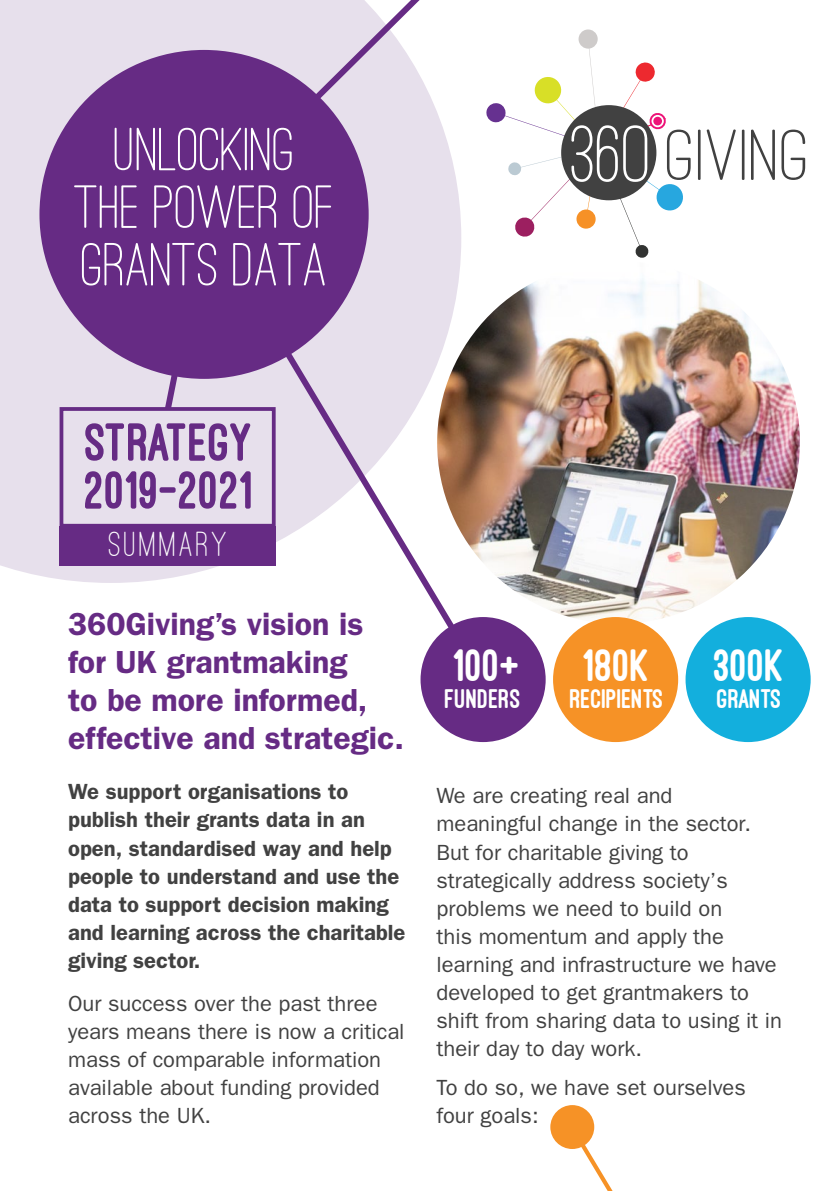
<style>
.page{position:relative;width:840px;height:1191px;background:#fff}
.page>*{position:absolute;margin:0;border:0;box-sizing:border-box;transform-origin:0 0}
.Body_text{font:500 63px "Ostrich Sans Rounded";color:#fff}
.Heading_1{font:800 55.4px "Ostrich Sans";color:#662b84}
.Big_chart_number{font:800 47px "Ostrich Sans";color:#fff}
.Heading_1-2{font:500 36px "Ostrich Sans Rounded";letter-spacing:.08em;color:#fff}
.Intro_Paragraph{font:600 32px/38px "Franklin Gothic";color:#662b84}
.Big_chart_number-2{font:800 28px "Ostrich Sans";color:#fff}
.Body_text-2{font:22px/28px "Franklin Gothic";color:#414141}
.Intro_Paragraph-2{font:600 22px/28px "Franklin Gothic";color:#414141}
.Intro_Paragraph-3{font:22px/28px "Franklin Gothic";color:#414141}
</style>
<div class="page">
<img style="left:437px;top:261px;width:362px;height:362px;border-radius:181px">
<svg style="left:0;top:0;width:460px;height:583px;background:#e8e1ec"></svg>
<svg style="left:153px;top:371px;width:43px;height:36px"></svg>
<svg style="left:197px;top:0;width:245px;height:207px;background:#e5deeb"></svg>
<div style="left:61px;top:409px;width:212px;height:117px;background:#e7e0ec"></div>
<div style="left:60px;top:407px;width:215px;height:120px;border:4px solid #662b84"></div>
<div style="left:60px;top:526px;width:215px;height:39px;background:#662b84"></div>
<svg style="left:196px;top:207px;width:295px;height:420px"></svg>
<svg style="left:577px;top:1124px;width:36px;height:67px"></svg>
<div style="left:39px;top:50px;width:329px;height:329px;background:#662b84;border-radius:50%"></div>
<div style="left:420px;top:617px;width:125px;height:125px;background:#662b84;border-radius:50%"></div>
<div style="left:552px;top:617px;width:125px;height:125px;background:#f69226;border-radius:50%"></div>
<div style="left:685px;top:617px;width:125px;height:125px;background:#13afdd;border-radius:50%"></div>
<div style="left:550px;top:1105px;width:44px;height:44px;background:#f69226;border-radius:50%"></div>
<div style="left:577px;top:29px;width:21px;height:20px;background:#cecbca;border-radius:50%"></div>
<svg style="left:698px;top:130px;width:2px;height:50px"></svg>
<svg style="left:706px;top:129px;width:29px;height:51px"></svg>
<svg style="left:741px;top:130px;width:3px;height:50px"></svg>
<svg style="left:751px;top:129px;width:23px;height:51px"></svg>
<svg style="left:781px;top:130px;width:23px;height:50px"></svg>
<svg style="left:486px;top:39px;width:204px;height:219px"></svg>
<p class="Body_text" style="left:114px;top:112px;width:182px">UNLOCKING</p>
<p class="Body_text" style="left:75px;top:169px;width:260px">THE POWER OF</p>
<p class="Body_text" style="left:81px;top:227px;width:248px">GRANTS DATA</p>
<p class="Heading_1" style="left:85px;top:413px;width:170px">STRATEGY</p>
<p class="Heading_1" style="left:85px;top:461px;width:170px">2019–2021</p>
<p class="Heading_1-2" style="left:108px;top:522px;width:120px">SUMMARY</p>
<p class="Intro_Paragraph" style="left:68px;top:604px;width:337px">360Giving’s vision is for UK grantmaking<br>to be more informed, effective and strategic.</p>
<p class="Intro_Paragraph-2" style="left:68px;top:777px;width:339px">We support organisations to publish their grants data in an open, standardised way and help people to understand and use the data to support decision making and learning across the charitable giving sector.</p>
<p class="Intro_Paragraph-3" style="left:68px;top:989px;width:338px">Our success over the past three years means there is now a critical mass of comparable information available about funding provided across the UK.</p>
<p class="Big_chart_number" style="left:454px;top:640px;width:68px">100+</p>
<p class="Big_chart_number-2" style="left:445px;top:684px;width:78px">FUNDERS</p>
<p class="Big_chart_number" style="left:583px;top:640px;width:68px">180K</p>
<p class="Big_chart_number-2" style="left:569px;top:684px;width:95px">RECIPIENTS</p>
<p class="Big_chart_number" style="left:713px;top:640px;width:72px">300K</p>
<p class="Big_chart_number-2" style="left:716px;top:684px;width:66px">GRANTS</p>
<p class="Body_text-2" style="left:436px;top:781px;width:347px">We are creating real and meaningful change in the sector.<br>But for charitable giving to strategically address society’s problems we need to build on<br>this momentum and apply the learning and infrastructure we have developed to get grantmakers to shift from sharing data to using it in their day to day work.</p>
<p class="Body_text-2" style="left:436px;top:1073px;width:310px">To do so, we have set ourselves four goals:</p>
</div>
